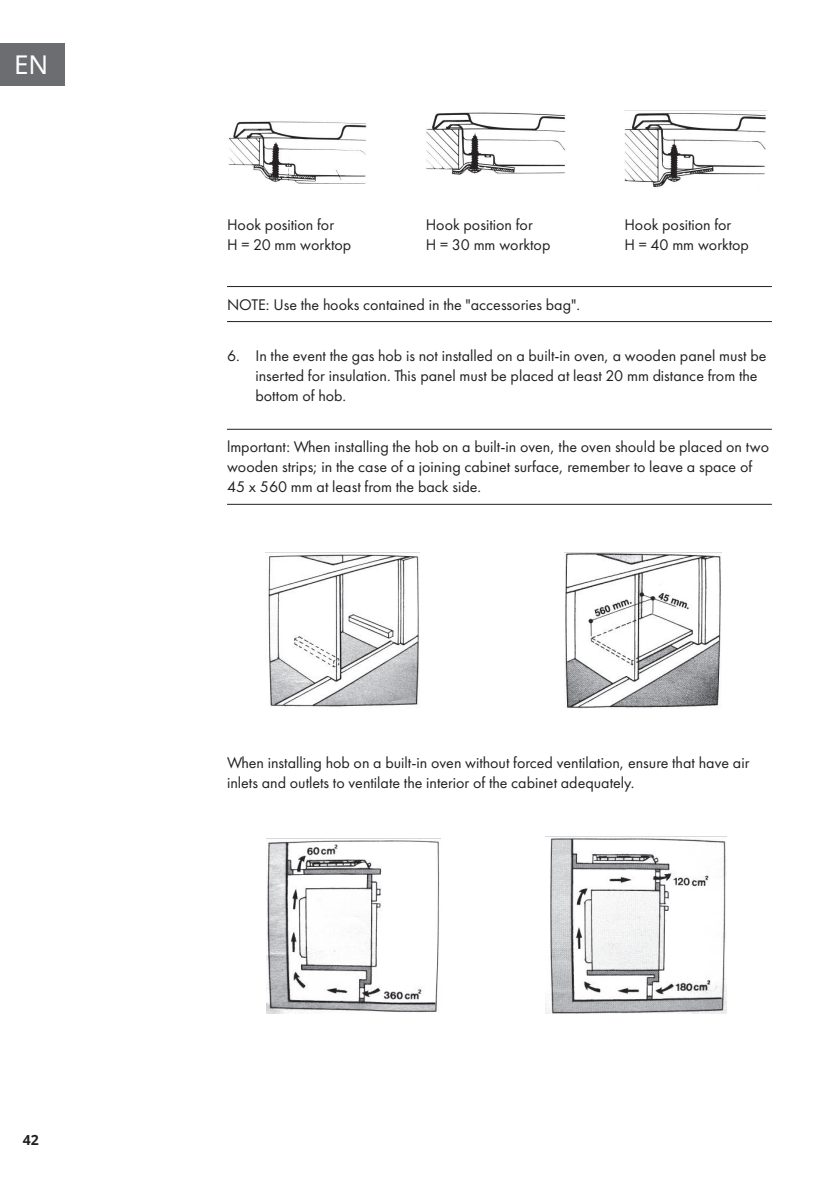
<style>
.page{position:relative;width:840px;height:1191px;background:#fff}
.page>*{position:absolute;margin:0;border:0;box-sizing:border-box;transform-origin:0 0}
.t1{font:26px "Noto Sans";color:#fff}
.t2{font:16px/20px "Futura PTW08";color:#231f20}
.t3{font:700 14px "Noto Sans";color:#231f20}
</style>
<div class="page">
<div style="left:0;top:43px;width:65px;height:42px;background:#6c6d70"></div>
<img style="left:228px;top:121px;width:139px;height:63px">
<img style="left:426px;top:112px;width:139px;height:63px">
<img style="left:624px;top:113px;width:142px;height:75px">
<hr style="left:227px;top:286px;width:544px;height:1px;background:#231f20">
<hr style="left:227px;top:321px;width:544px;height:1px;background:#231f20">
<hr style="left:227px;top:429px;width:544px;height:1px;background:#231f20">
<hr style="left:227px;top:504px;width:544px;height:1px;background:#231f20">
<img style="left:268px;top:554px;width:151px;height:153px">
<img style="left:565px;top:553px;width:155px;height:156px">
<img style="left:266px;top:838px;width:174px;height:175px">
<img style="left:545px;top:836px;width:180px;height:177px">
<h1 class="t1" style="left:14px;top:46px;width:36px">EN</h1>
<p class="t3" style="left:23px;top:1130px;width:18px">42</p>
<p class="t2" style="left:227px;top:215px;width:126px">Hook position for<br>H = 20 mm worktop</p>
<p class="t2" style="left:425px;top:215px;width:126px">Hook position for<br>H = 30 mm worktop</p>
<p class="t2" style="left:624px;top:215px;width:126px">Hook position for<br>H = 40 mm worktop</p>
<p class="t2" style="left:227px;top:294px;width:354px">NOTE: Use the hooks contained in the "accessories bag".</p>
<p class="t2" style="left:255px;top:346px;width:512px;text-indent:-28px">6. In the event the gas hob is not installed on a built-in oven, a wooden panel must be inserted for insulation. This panel must be placed at least 20 mm distance from the bottom of hob.</p>
<p class="t2" style="left:227px;top:437px;width:543px">lmportant: When installing the hob on a built-in oven, the oven should be placed on two wooden strips; in the case of a joining cabinet surface, remember to leave a space of<br>45 x 560 mm at least from the back side.</p>
<p class="t2" style="left:227px;top:752px;width:523px">When installing hob on a built-in oven without forced ventilation, ensure that have air inlets and outlets to ventilate the interior of the cabinet adequately.</p>
</div>
